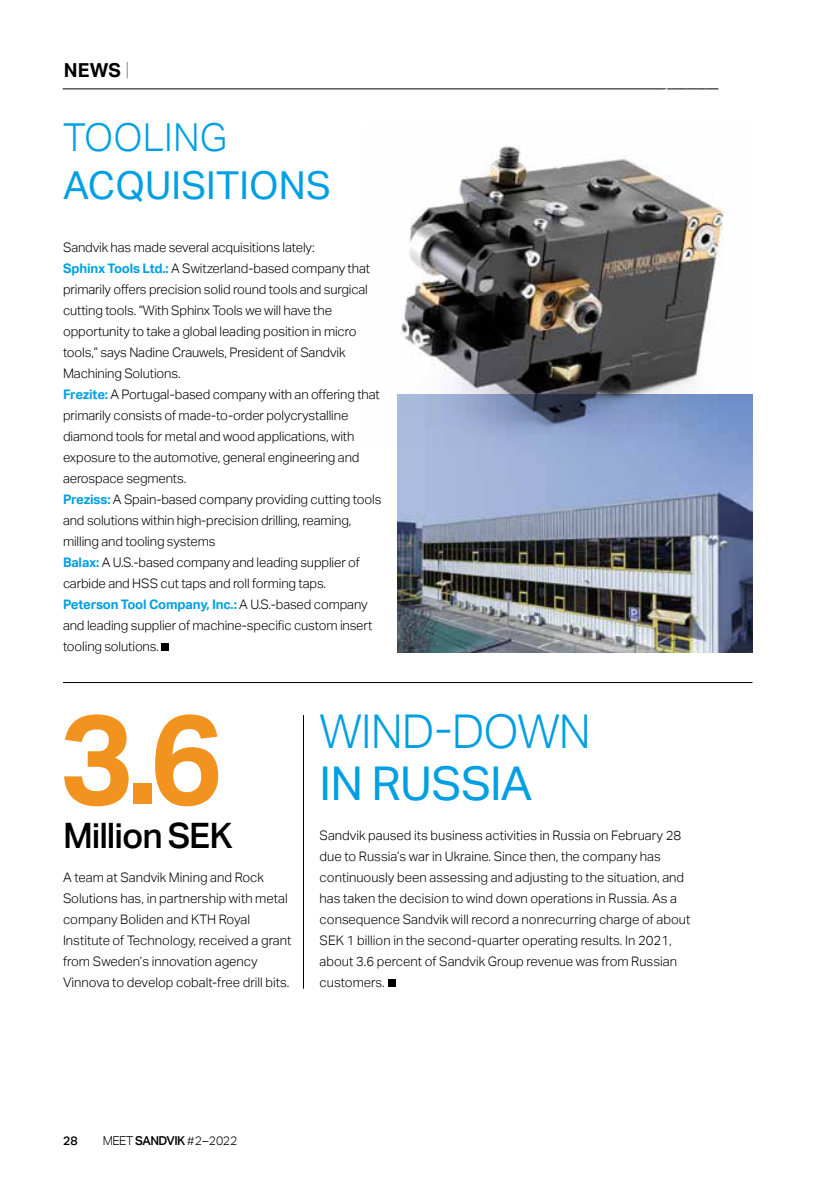
<style>
.page{position:relative;width:819px;height:1186px;background:#fff}
.page>*{position:absolute;margin:0;border:0;box-sizing:border-box;transform-origin:0 0}
.t1{font:700 126.17px "Aktiv Grotesk";color:#f3931f}
.t2{font:300 46.55px "Aktiv Grotesk";letter-spacing:-.02em;color:#009fe3}
.t3{font:46.55px "Aktiv Grotesk";letter-spacing:-.02em;color:#009fe3}
.t4{font:38.5px "Aktiv Grotesk";letter-spacing:.005em;color:#009fe3}
.t5{font:300 38.5px "Aktiv Grotesk";letter-spacing:.005em;color:#009fe3}
.t6{font:500 35px "Aktiv Grotesk";letter-spacing:-.03em;color:#000}
.t7{font:700 19.25px "Aktiv Grotesk";color:#000}
.t8{font:300 13.12px/21px "Aktiv Grotesk";letter-spacing:-.01em;color:#000}
.t9{font:500 12.25px "Aktiv Grotesk";letter-spacing:-.04em;color:#000}
.t10{font:500 12.25px "Aktiv Grotesk";color:#000}
.s1{font-weight:100}
.s2{font-weight:700;color:#009fe3}
.s3{font-weight:300}
</style>
<div class="page">
<img style="left:397px;top:446px;width:355px;height:206px">
<img style="left:397px;top:146px;width:356px;height:300px">
<hr style="left:63px;top:89px;width:655px;height:1px;background:#000">
<div style="left:387px;top:979px;width:8px;height:8px;background:#000"></div>
<div style="left:161px;top:643px;width:8px;height:8px;background:#000"></div>
<hr style="left:63px;top:682px;width:689px;height:1px;background:#000">
<hr style="left:303px;top:715px;width:1px;height:273px;background:#000">
<h3 class="t7" style="left:64px;top:60px;width:67px">NEWS <span class="s1">|</span></h3>
<h3 class="t5" style="left:63px;top:115px;width:166px">TOOLING</h3>
<h3 class="t4" style="left:63px;top:163px;width:269px">ACQUISITIONS</h3>
<p class="t8" style="left:63px;top:237px;width:320px">Sandvik has made several acquisitions lately:<br><span class="s2">Sphinx Tools Ltd.:</span> A Switzerland-based company that primarily offers precision solid round tools and surgical cutting tools. “With Sphinx Tools we will have the opportunity to take a global leading position in micro tools,” says Nadine Crauwels, President of Sandvik Machining Solutions.<br><span class="s2">Frezite:</span> A Portugal-based company with an offering that primarily consists of made-to-order polycrystalline diamond tools for metal and wood applications, with exposure to the automotive, general engineering and aerospace segments.<br><span class="s2">Preziss:</span> A Spain-based company providing cutting tools and solutions within high-precision drilling, reaming, milling and tooling systems<br><span class="s2">Balax:</span> A U.S.-based company and leading supplier of carbide and HSS cut taps and roll forming taps.<br><span class="s2">Peterson Tool Company, Inc.:</span> A U.S.-based company and leading supplier of machine-specific custom insert tooling solutions.</p>
<h1 class="t1" style="left:60px;top:686px;width:165px">3.6</h1>
<h3 class="t6" style="left:63px;top:815px;width:171px">Million SEK</h3>
<p class="t8" style="left:63px;top:867px;width:230px">A team at Sandvik Mining and Rock Solutions has, in partnership with metal company Boliden and KTH Royal Institute of Technology, received a grant from Sweden’s innovation agency Vinnova to develop cobalt-free drill bits.</p>
<h2 class="t2" style="left:319px;top:704px;width:273px">WIND-DOWN</h2>
<h2 class="t3" style="left:319px;top:757px;width:214px">IN RUSSIA</h2>
<p class="t8" style="left:319px;top:825px;width:372px">Sandvik paused its business activities in Russia on February 28 due to Russia’s war in Ukraine. Since then, the company has continuously been assessing and adjusting to the situation, and has taken the decision to wind down operations in Russia. As a consequence Sandvik will record a nonrecurring charge of about SEK 1 billion in the second-quarter operating results. In 2021, about 3.6 percent of Sandvik Group revenue was from Russian customers.</p>
<p class="t10" style="left:63px;top:1133px;width:16px">28</p>
<p class="t9" style="left:103px;top:1133px;width:136px"><span class="s3">MEET</span> SANDVIK <span class="s3">#</span><span class="s3">2–2022</span></p>
</div>
